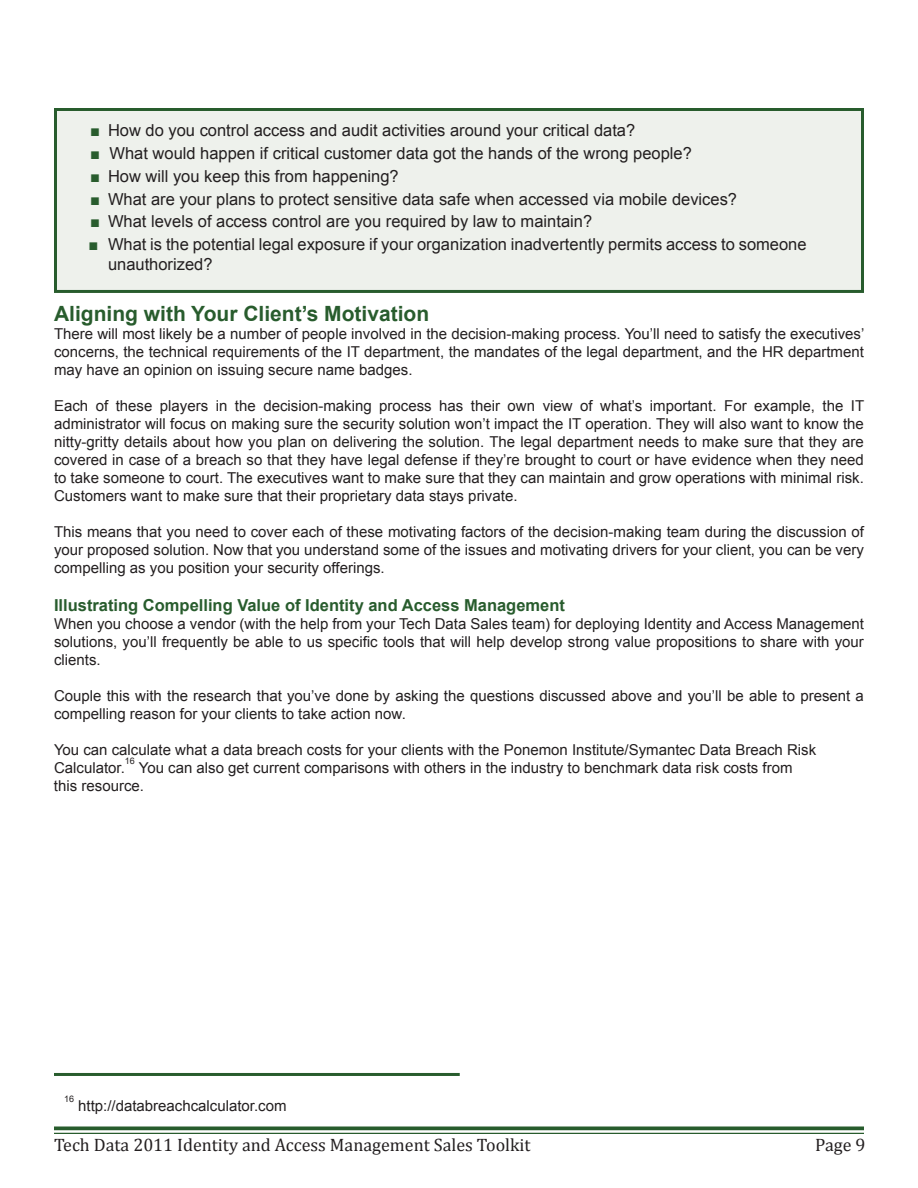
<style>
.page{position:relative;width:918px;height:1188px;background:#fff}
.page>*{position:absolute;margin:0;border:0;box-sizing:border-box;transform-origin:0 0}
.t1{font:700 21px "Arial";color:#285c2d}
.t2{font:18px "Cambria";color:#231f20}
.t3{font:16.5px/19.8px "Arial";color:#231f20}
.t4{font:700 16.5px "Arial";color:#285c2d}
.t5{font:15px/18px "Arial";color:#231f20;text-align:justify}
.t6{font:9px "Arial";color:#231f20}
.s1{color:#285c2d}
</style>
<div class="page">
<svg style="left:54px;top:1126px;width:810px;height:4px;background:#427047"></svg>
<hr style="left:54px;top:1133px;width:810px;height:1px;background:#285c2d">
<div style="left:54px;top:108px;width:810px;height:185px;background:#eef1ec;border:3px solid #285c2d"></div>
<hr style="left:54px;top:1073px;width:406px;height:3px;background:#285c2d">
<p class="t3" style="left:90px;top:121px;width:547px"><span class="s1">■</span> How do you control access and audit activities around your critical data?</p>
<p class="t3" style="left:90px;top:143px;width:603px"><span class="s1">■</span> What would happen if critical customer data got the hands of the wrong people?</p>
<p class="t3" style="left:90px;top:166px;width:310px"><span class="s1">■</span> How will you keep this from happening?</p>
<p class="t3" style="left:90px;top:189px;width:649px"><span class="s1">■</span> What are your plans to protect sensitive data safe when accessed via mobile devices?</p>
<p class="t3" style="left:90px;top:212px;width:504px"><span class="s1">■</span> What levels of access control are you required by law to maintain?</p>
<p class="t3" style="left:108px;top:235px;width:700px;text-indent:-20px"><span class="s1">■</span> What is the potential legal exposure if your organization inadvertently permits access to someone unauthorized?</p>
<h1 class="t1" style="left:54px;top:300px;width:377px">Aligning with Your Client’s Motivation</h1>
<p class="t5" style="left:54px;top:325px;width:812px">There will most likely be a number of people involved in the decision-making process. You’ll need to satisfy the executives’ concerns, the technical requirements of the IT department, the mandates of the legal department, and the HR department may have an opinion on issuing secure name badges.</p>
<p class="t5" style="left:54px;top:397px;width:812px">Each of these players in the decision-making process has their own view of what’s important. For example, the IT administrator will focus on making sure the security solution won’t impact the IT operation. They will also want to know the nitty-gritty details about how you plan on delivering the solution. The legal department needs to make sure that they are covered in case of a breach so that they have legal defense if they’re brought to court or have evidence when they need to take someone to court. The executives want to make sure that they can maintain and grow operations with minimal risk.<br>Customers want to make sure that their proprietary data stays private.</p>
<p class="t5" style="left:54px;top:523px;width:811px">This means that you need to cover each of these motivating factors of the decision-making team during the discussion of your proposed solution. Now that you understand some of the issues and motivating drivers for your client, you can be very compelling as you position your security offerings.</p>
<p class="t4" style="left:54px;top:594px;width:512px">Illustrating Compelling Value of Identity and Access Management</p>
<p class="t5" style="left:54px;top:615px;width:812px">When you choose a vendor (with the help from your Tech Data Sales team) for deploying Identity and Access Management solutions, you’ll frequently be able to us specific tools that will help develop strong value propositions to share with your clients.</p>
<p class="t5" style="left:54px;top:687px;width:811px">Couple this with the research that you’ve done by asking the questions discussed above and you’ll be able to present a compelling reason for your clients to take action now.</p>
<p class="t5" style="left:54px;top:741px;width:764px">You can calculate what a data breach costs for your clients with the Ponemon Institute/Symantec Data Breach Risk<br>Calculator.</p>
<p class="t6" style="left:125px;top:755px;width:12px">16</p>
<p class="t5" style="left:54px;top:759px;width:740px;text-indent:85px">You can also get current comparisons with others in the industry to benchmark data risk costs from this resource.</p>
<p class="t6" style="left:64px;top:1093px;width:12px">16</p>
<p class="t5" style="left:78px;top:1097px;width:210px">http://databreachcalculator.com</p>
<p class="t2" style="left:54px;top:1134px;width:478px">Tech Data 2011 Identity and Access Management Sales Toolkit</p>
<p class="t2" style="left:815px;top:1134px;width:52px">Page 9</p>
</div>
